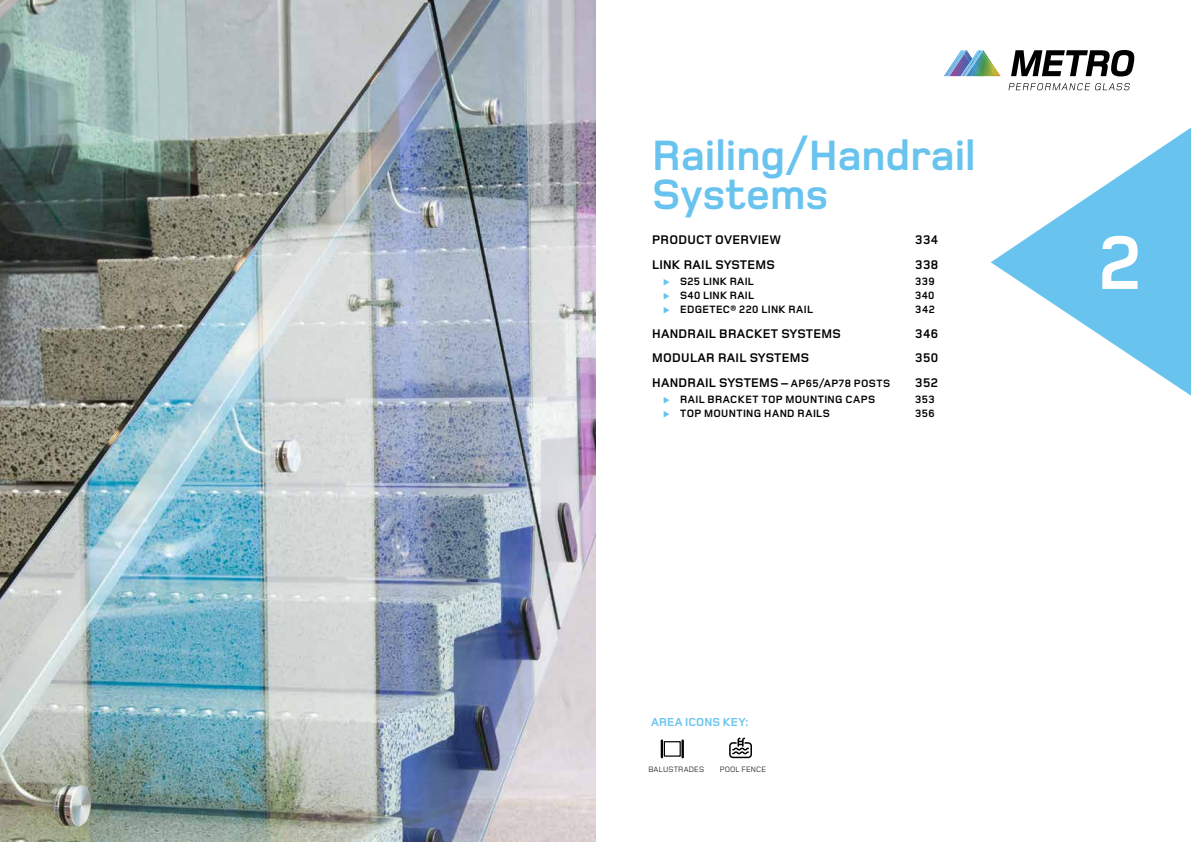
<style>
.page{position:relative;width:1191px;height:842px;background:#fff}
.page>*{position:absolute;margin:0;border:0;box-sizing:border-box;transform-origin:0 0}
.t1{font:700 78.8px "Foundry Monoline OT3";color:#fff}
.t2{font:700 44px/39px "Foundry Monoline OT3";color:#68c3ee}
.t3{font:700 13px "Foundry Monoline OT3";letter-spacing:.02em;color:#000}
.t4{font:700 12px "Foundry Monoline OT3";color:#68c3ee}
.t5{font:700 11px "Foundry Monoline OT3";letter-spacing:.025em;color:#000}
.t6{font:8px "Foundry Monoline OT3";letter-spacing:.015em;color:#000}
.s1{color:#68c3ee}
.s2{font-size:11px}
</style>
<div class="page">
<img style="left:0;top:0;width:595px;height:842px">
<svg style="left:991px;top:128px;width:200px;height:268px"></svg>
<svg style="left:944px;top:50px;width:56px;height:26px"></svg>
<svg style="left:1008px;top:83px;width:121px;height:7px"></svg>
<svg style="left:1011px;top:50px;width:123px;height:26px"></svg>
<hr style="left:660px;top:741px;width:3px;height:16px;background:#000">
<hr style="left:681px;top:741px;width:3px;height:16px;background:#000">
<div style="left:664px;top:741px;width:17px;height:16px;border:1px solid #000"></div>
<svg style="left:729px;top:738px;width:23px;height:20px"></svg>
<h2 class="t2" style="left:652px;top:134px;width:325px">Railing/Handrail<br>Systems</h2>
<p class="t3" style="left:652px;top:231px;width:130px">PRODUCT OVERVIEW</p>
<p class="t3" style="left:915px;top:231px;width:24px">334</p>
<p class="t3" style="left:652px;top:256px;width:124px">LINK RAIL SYSTEMS</p>
<p class="t3" style="left:915px;top:256px;width:24px">338</p>
<p class="t5" style="left:663px;top:274px;width:92px"><span class="s1">◆</span> S25 LINK RAIL</p>
<p class="t5" style="left:915px;top:274px;width:21px">339</p>
<p class="t5" style="left:663px;top:288px;width:92px"><span class="s1">◆</span> S40 LINK RAIL</p>
<p class="t5" style="left:915px;top:288px;width:21px">340</p>
<p class="t5" style="left:663px;top:302px;width:151px"><span class="s1">◆</span> EDGETEC® 220 LINK RAIL</p>
<p class="t5" style="left:915px;top:302px;width:21px">342</p>
<p class="t3" style="left:652px;top:324px;width:190px">HANDRAIL BRACKET SYSTEMS</p>
<p class="t3" style="left:915px;top:324px;width:24px">346</p>
<p class="t3" style="left:652px;top:349px;width:158px">MODULAR RAIL SYSTEMS</p>
<p class="t3" style="left:915px;top:349px;width:24px">350</p>
<p class="t3" style="left:652px;top:373px;width:240px">HANDRAIL SYSTEMS – <span class="s2">AP65/AP78 POSTS</span></p>
<p class="t3" style="left:915px;top:373px;width:24px">352</p>
<p class="t5" style="left:663px;top:391px;width:213px"><span class="s1">◆</span> RAIL BRACKET TOP MOUNTING CAPS</p>
<p class="t5" style="left:915px;top:391px;width:21px">353</p>
<p class="t5" style="left:663px;top:405px;width:168px"><span class="s1">◆</span> TOP MOUNTING HAND RAILS</p>
<p class="t5" style="left:915px;top:405px;width:21px">356</p>
<p class="t4" style="left:651px;top:713px;width:99px">AREA ICONS KEY:</p>
<p class="t6" style="left:648px;top:764px;width:57px">BALUSTRADES</p>
<p class="t6" style="left:719px;top:764px;width:48px">POOL FENCE</p>
<h1 class="t1" style="left:1098px;top:209px;width:45px">2</h1>
</div>
